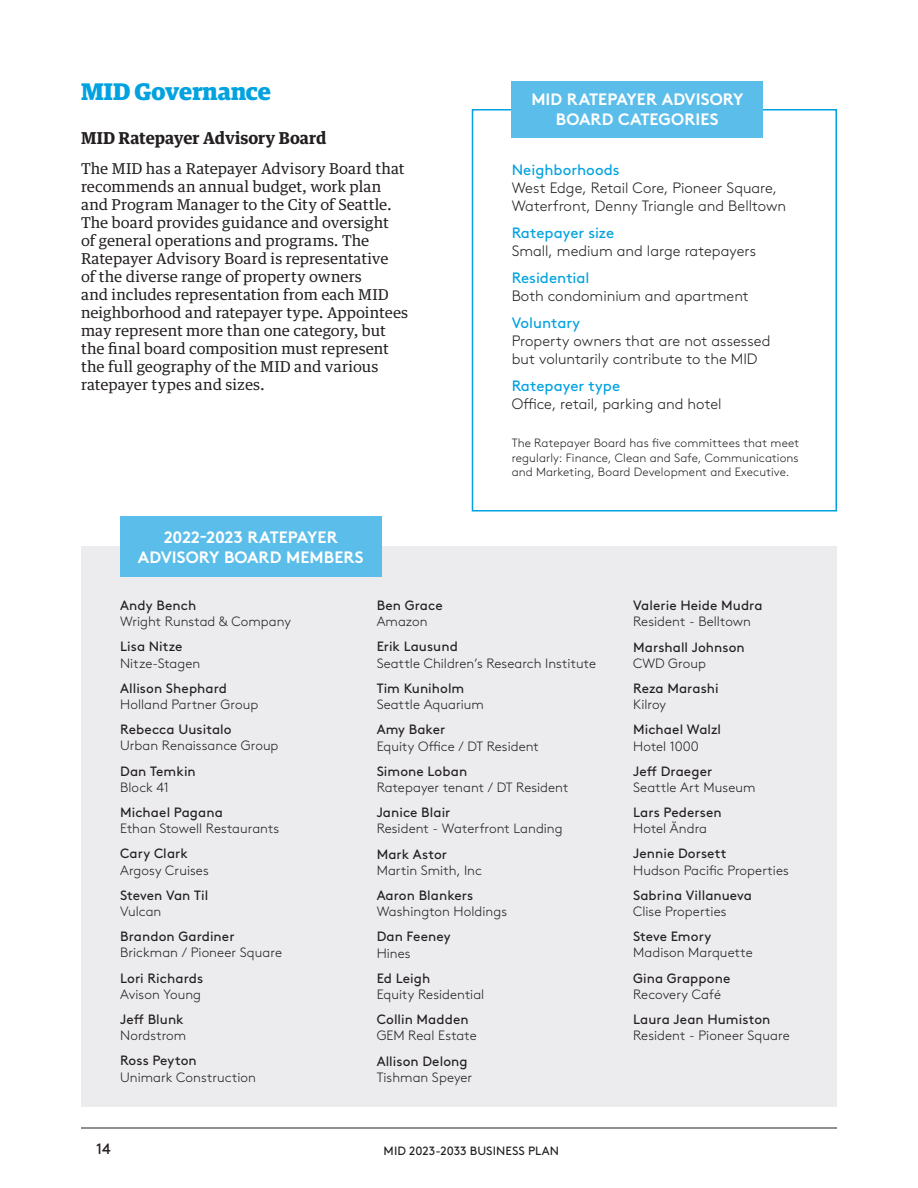
<style>
.page{position:relative;width:918px;height:1188px;background:#fff}
.page>*{position:absolute;margin:0;border:0;box-sizing:border-box;transform-origin:0 0}
.HEAD_1{font:700 24px "Guardian Egyp";color:#00a2df}
.HEAD_1_chart{font:700 16.5px/19.8px "Brown Std";letter-spacing:.005em;color:#fff;text-align:center}
.SUB_1{font:700 16.5px "Guardian Text Egyp";color:#231f20}
.BODY_1{font:15px/18px "Guardian Text Egyp";color:#231f20}
.BODY_1_brown{font:300 15px/18px "Brown Std";color:#231f20}
.t1{font:15px "Brown Std";color:#231f20}
.BODY_1_brown-2{font:300 13.5px/16.2px "Brown Std";letter-spacing:.005em;color:#231f20}
.BODY_1_brown-3{font:13.5px/16.2px "Brown Std";letter-spacing:.005em;color:#231f20}
.BODY_1_brown-4{font:300 12px/14.4px "Brown Std";letter-spacing:.01em;color:#231f20;text-align:justify}
.t2{font:12px "Brown Std";letter-spacing:.005em;color:#231f20}
.s1{font-weight:400;color:#00a2df}
.s2{font-weight:400}
.s3{font-weight:300}
</style>
<div class="page">
<hr style="left:81px;top:1128px;width:756px;height:1px;background:#231f20">
<div style="left:472px;top:109px;width:365px;height:403px;background:#fff;border:2px solid #00a2df"></div>
<div style="left:512px;top:81px;width:251px;height:56px;background:#5abdea"></div>
<div style="left:81px;top:547px;width:756px;height:560px;background:#ececee"></div>
<div style="left:120px;top:517px;width:262px;height:60px;background:#5abdea"></div>
<p class="HEAD_1" style="left:81px;top:73px;width:192px">MID Governance</p>
<p class="SUB_1" style="left:81px;top:124px;width:247px">MID Ratepayer Advisory Board</p>
<p class="BODY_1" style="left:81px;top:158px;width:329px">The MID has a Ratepayer Advisory Board that recommends an annual budget, work plan and Program Manager to the City of Seattle.<br>The board provides guidance and oversight<br>of general operations and programs. The Ratepayer Advisory Board is representative<br>of the diverse range of property owners<br>and includes representation from each MID neighborhood and ratepayer type. Appointees may represent more than one category, but the final board composition must represent the full geography of the MID and various ratepayer types and sizes.</p>
<p class="HEAD_1_chart" style="left:138px;top:527px;width:227px">2022-2023 RATEPAYER<br>ADVISORY BOARD MEMBERS</p>
<p class="HEAD_1_chart" style="left:531px;top:90px;width:214px">MID RATEPAYER ADVISORY<br>BOARD CATEGORIES</p>
<p class="BODY_1_brown" style="left:512px;top:161px;width:276px"><span class="s1">Neighborhoods<br></span>West Edge, Retail Core, Pioneer Square,<br>Waterfront, Denny Triangle and Belltown</p>
<p class="BODY_1_brown" style="left:512px;top:224px;width:246px"><span class="s1">Ratepayer size<br></span>Small, medium and large ratepayers</p>
<p class="BODY_1_brown" style="left:512px;top:269px;width:239px"><span class="s1">Residential<br></span>Both condominium and apartment</p>
<p class="BODY_1_brown" style="left:512px;top:314px;width:260px"><span class="s1">Voluntary<br></span>Property owners that are not assessed but voluntarily contribute to the MID</p>
<p class="BODY_1_brown" style="left:512px;top:377px;width:211px"><span class="s1">Ratepayer type<br></span>Office, retail, parking and hotel</p>
<p class="BODY_1_brown-4" style="left:512px;top:436px;width:289px">The Ratepayer Board has five committees that meet regularly: Finance, Clean and Safe, Communications and Marketing, Board Development and Executive.</p>
<p class="BODY_1_brown-2" style="left:120px;top:597px;width:172px"><span class="s2">Andy Bench<br></span>Wright Runstad &amp; Company</p>
<p class="BODY_1_brown-2" style="left:120px;top:639px;width:82px"><span class="s2">Lisa Nitze<br></span>Nitze-Stagen</p>
<p class="BODY_1_brown-2" style="left:120px;top:680px;width:140px"><span class="s2">Allison Shephard<br></span>Holland Partner Group</p>
<p class="BODY_1_brown-2" style="left:120px;top:722px;width:160px"><span class="s2">Rebecca Uusitalo<br></span>Urban Renaissance Group</p>
<p class="BODY_1_brown-3" style="left:120px;top:763px;width:77px">Dan Temkin<br><span class="s3">Block 41</span></p>
<p class="BODY_1_brown-2" style="left:120px;top:805px;width:161px"><span class="s2">Michael Pagana<br></span>Ethan Stowell Restaurants</p>
<p class="BODY_1_brown-2" style="left:120px;top:846px;width:90px"><span class="s2">Cary Clark<br></span>Argosy Cruises</p>
<p class="BODY_1_brown-3" style="left:120px;top:887px;width:90px">Steven Van Til<br><span class="s3">Vulcan</span></p>
<p class="BODY_1_brown-2" style="left:120px;top:929px;width:163px"><span class="s2">Brandon Gardiner<br></span>Brickman / Pioneer Square</p>
<p class="BODY_1_brown-3" style="left:120px;top:970px;width:85px">Lori Richards<br><span class="s3">Avison Young</span></p>
<p class="BODY_1_brown-3" style="left:120px;top:1011px;width:68px">Jeff Blunk<br><span class="s3">Nordstrom</span></p>
<p class="BODY_1_brown-2" style="left:120px;top:1053px;width:137px"><span class="s2">Ross Peyton<br></span>Unimark Construction</p>
<p class="BODY_1_brown-3" style="left:377px;top:597px;width:68px">Ben Grace<br><span class="s3">Amazon</span></p>
<p class="BODY_1_brown-2" style="left:377px;top:639px;width:221px"><span class="s2">Erik Lausund<br></span>Seattle Children’s Research Institute</p>
<p class="BODY_1_brown-2" style="left:377px;top:680px;width:109px"><span class="s2">Tim Kuniholm<br></span>Seattle Aquarium</p>
<p class="BODY_1_brown-2" style="left:377px;top:722px;width:164px"><span class="s2">Amy Baker<br></span>Equity Office / DT Resident</p>
<p class="BODY_1_brown-2" style="left:377px;top:763px;width:193px"><span class="s2">Simone Loban<br></span>Ratepayer tenant / DT Resident</p>
<p class="BODY_1_brown-2" style="left:377px;top:805px;width:188px"><span class="s2">Janice Blair<br></span>Resident - Waterfront Landing</p>
<p class="BODY_1_brown-2" style="left:377px;top:846px;width:107px"><span class="s2">Mark Astor<br></span>Martin Smith, Inc</p>
<p class="BODY_1_brown-2" style="left:377px;top:887px;width:132px"><span class="s2">Aaron Blankers<br></span>Washington Holdings</p>
<p class="BODY_1_brown-3" style="left:377px;top:929px;width:75px">Dan Feeney<br><span class="s3">Hines</span></p>
<p class="BODY_1_brown-2" style="left:377px;top:970px;width:109px"><span class="s2">Ed Leigh<br></span>Equity Residential</p>
<p class="BODY_1_brown-2" style="left:377px;top:1012px;width:102px"><span class="s2">Collin Madden<br></span>GEM Real Estate</p>
<p class="BODY_1_brown-3" style="left:377px;top:1053px;width:97px">Allison Delong<br><span class="s3">Tishman Speyer</span></p>
<p class="t1" style="left:96px;top:1140px;width:16px">14</p>
<p class="t2" style="left:384px;top:1144px;width:177px">MID 2023-2033 BUSINESS PLAN</p>
<p class="BODY_1_brown-3" style="left:633px;top:597px;width:131px">Valerie Heide Mudra<br><span class="s3">Resident - Belltown</span></p>
<p class="BODY_1_brown-3" style="left:633px;top:639px;width:113px">Marshall Johnson<br><span class="s3">CWD Group</span></p>
<p class="BODY_1_brown-3" style="left:633px;top:680px;width:87px">Reza Marashi<br><span class="s3">Kilroy</span></p>
<p class="BODY_1_brown-3" style="left:633px;top:722px;width:89px">Michael Walzl<br><span class="s3">Hotel 1000</span></p>
<p class="BODY_1_brown-2" style="left:633px;top:763px;width:124px"><span class="s2">Jeff Draeger<br></span>Seattle Art Museum</p>
<p class="BODY_1_brown-3" style="left:633px;top:805px;width:90px">Lars Pedersen<br><span class="s3">Hotel Ändra</span></p>
<p class="BODY_1_brown-2" style="left:633px;top:846px;width:157px"><span class="s2">Jennie Dorsett<br></span>Hudson Pacific Properties</p>
<p class="BODY_1_brown-3" style="left:633px;top:887px;width:120px">Sabrina Villanueva<br><span class="s3">Clise Properties</span></p>
<p class="BODY_1_brown-2" style="left:633px;top:929px;width:121px"><span class="s2">Steve Emory<br></span>Madison Marquette</p>
<p class="BODY_1_brown-3" style="left:633px;top:970px;width:99px">Gina Grappone<br><span class="s3">Recovery Café</span></p>
<p class="BODY_1_brown-2" style="left:633px;top:1012px;width:158px"><span class="s2">Laura Jean Humiston<br></span>Resident - Pioneer Square</p>
</div>
